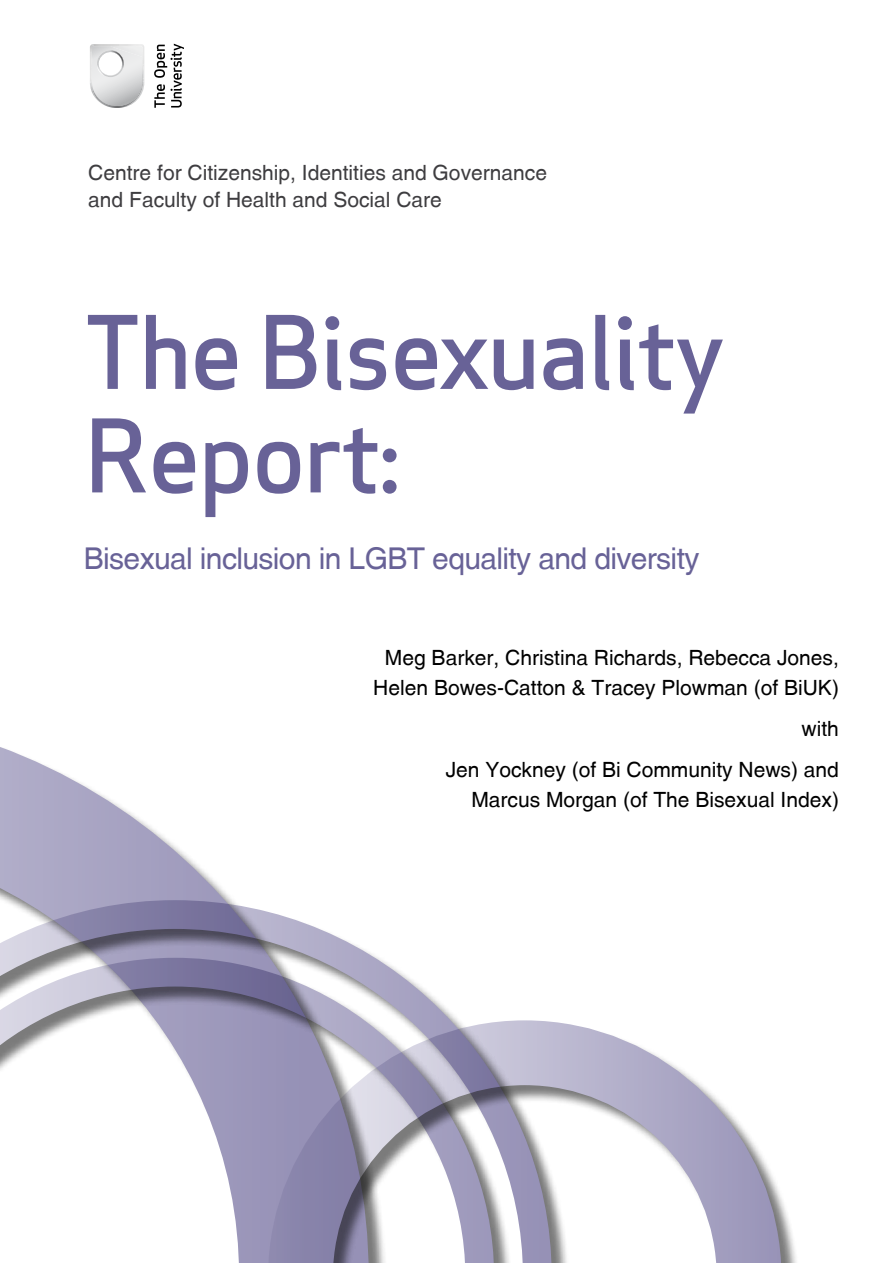
<style>
.page{position:relative;width:893px;height:1263px;background:#fff}
.page>*{position:absolute;margin:0;border:0;box-sizing:border-box;transform-origin:0 0}
.CHpChapHead{font:98.7px/103.5px "Apex Sans Medium T";letter-spacing:-.025em;color:#686297}
.heading_2{font:30px "Helvetica";letter-spacing:-.02em;color:#686297}
.t1{font:21px/30px "Helvetica";color:#000;text-align:center}
.t2{font:21px/27px "Helvetica";color:#3e3d40}
</style>
<div class="page">
<svg style="left:390px;top:965px;width:67px;height:54px"></svg>
<svg style="left:390px;top:1019px;width:406px;height:244px"></svg>
<svg style="left:0;top:747px;width:390px;height:516px"></svg>
<svg style="left:154px;top:44px;width:30px;height:64px"></svg>
<svg style="left:90px;top:44px;width:55px;height:64px"></svg>
<p class="t2" style="left:88px;top:159px;width:460px">Centre for Citizenship, Identities and Governance and Faculty of Health and Social Care</p>
<p class="CHpChapHead" style="left:84px;top:300px;width:643px">The Bisexuality<br>Report:</p>
<p class="heading_2" style="left:84px;top:541px;width:617px">Bisexual inclusion in LGBT equality and diversity</p>
<p class="t1" style="left:373px;top:643px;width:467px">Meg Barker, Christina Richards, Rebecca Jones,<br>Helen Bowes-Catton &amp; Tracey Plowman (of BiUK)</p>
<p class="t1" style="left:802px;top:714px;width:39px">with</p>
<p class="t1" style="left:446px;top:754px;width:395px;text-align:right">Jen Yockney (of Bi Community News) and<br>Marcus Morgan (of The Bisexual Index)</p>
</div>
